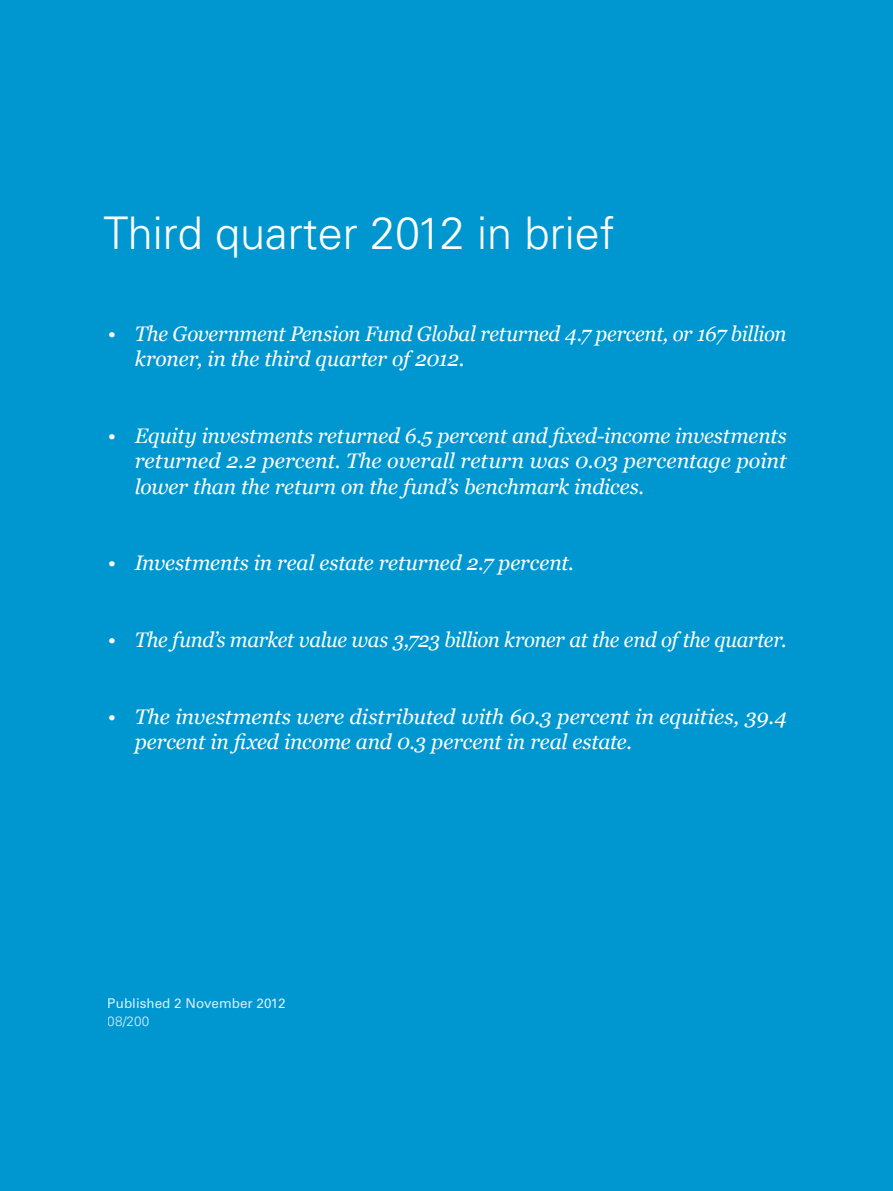
<style>
.page{position:relative;width:893px;height:1191px;background:#0097d1}
.page>*{position:absolute;margin:0;border:0;box-sizing:border-box;transform-origin:0 0}
.t1{font:300 45px "Univers";color:#fff}
.t2{font:italic 21px/25.5px "Georgia";letter-spacing:-.01em;color:#fff}
.t3{font:13.5px "Univers";color:#fff}
.t4{font:300 13.5px "Univers";color:#fff}
</style>
<div class="page">
<h1 class="t1" style="left:104px;top:206px;width:513px">Third quarter 2012 in brief</h1>
<p class="t2" style="left:135px;top:321px;width:653px;text-indent:-27px">• The Government Pension Fund Global returned 4.7 percent, or 167 billion kroner, in the third quarter of 2012.</p>
<p class="t2" style="left:135px;top:423px;width:653px;text-align:justify;text-indent:-27px">• Equity investments returned 6.5 percent and fixed-income investments returned 2.2 percent. The overall return was 0.03 percentage point lower than the return on the fund’s benchmark indices.</p>
<p class="t2" style="left:108px;top:550px;width:468px">• Investments in real estate returned 2.7 percent.</p>
<p class="t2" style="left:108px;top:627px;width:680px">• The fund’s market value was 3,723 billion kroner at the end of the quarter.</p>
<p class="t2" style="left:135px;top:703px;width:653px;text-indent:-27px">• The investments were distributed with 60.3 percent in equities, 39.4 percent in fixed income and 0.3 percent in real estate.</p>
<p class="t3" style="left:108px;top:995px;width:179px">Published 2 November 2012</p>
<p class="t4" style="left:108px;top:1013px;width:43px">08/200</p>
</div>
